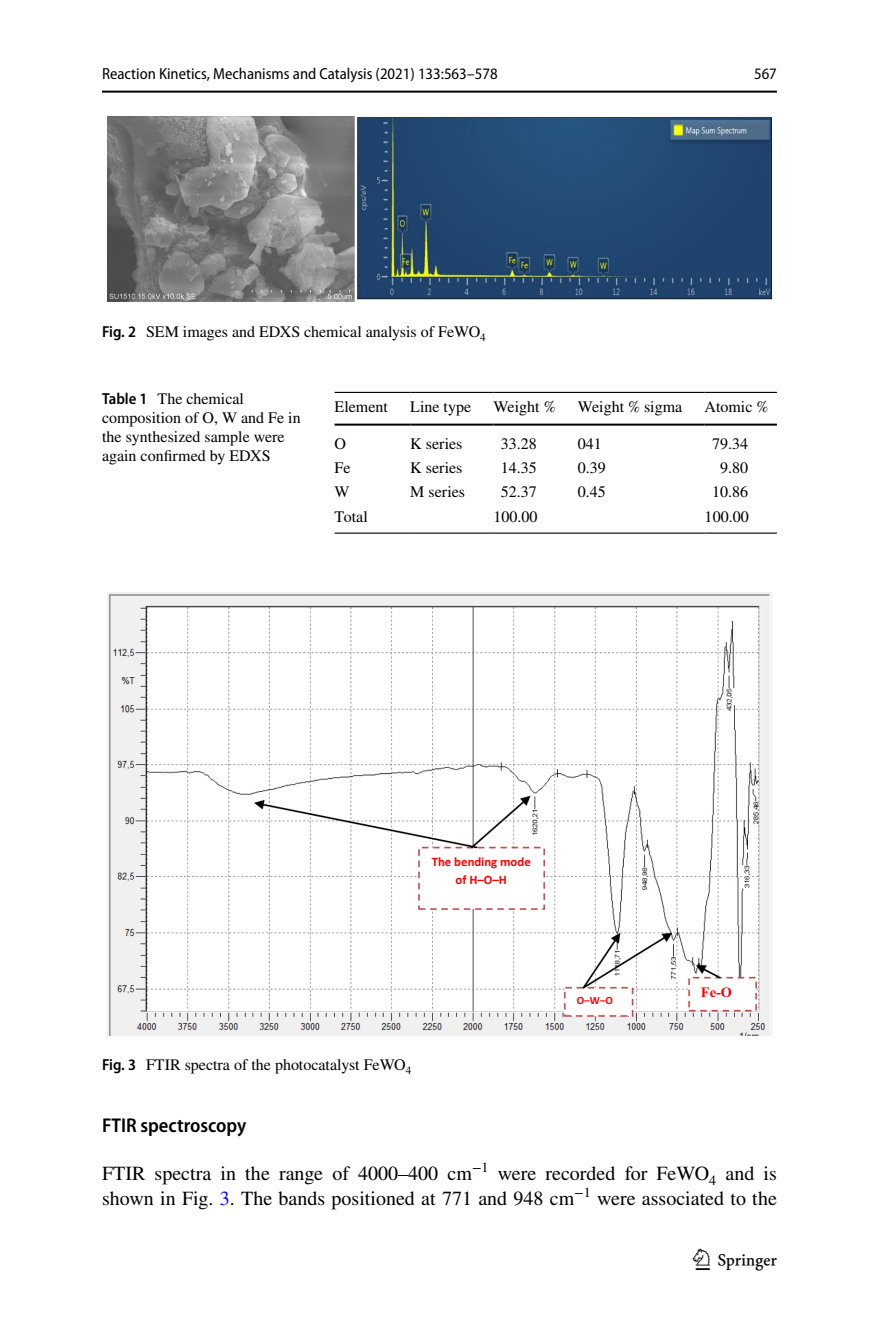
<style>
.page{position:relative;width:879px;height:1333px;background:#fff}
.page>*{position:absolute;margin:0;border:0;box-sizing:border-box;transform-origin:0 0}
.t1{font:30px "Springnew";color:#000}
.t2{font:20px/24px "STIX";color:#000}
.t3{font:600 semi-condensed 20px "Myriad Pro";color:#000}
.t4{font:16px/19px "STIX";color:#000}
.t5{font:semi-condensed 16px "Myriad Pro";color:#000}
.t6{font:700 14.4px "Times New Roman";color:#f00}
.t7{font:700 12.8px/17.8px "Calibri";color:#f00;text-align:center}
.t8{font:700 11.2px "Calibri";color:#f00}
.s1{font-family:"Myriad Pro";font-weight:600;font-stretch:semi-condensed}
.s2{color:#00f}
</style>
<div class="page">
<hr style="left:102px;top:91px;width:675px;height:2px;background:#000">
<img style="left:108px;top:116px;width:663px;height:186px">
<hr style="left:334px;top:392px;width:76px;height:1px;background:#000">
<hr style="left:334px;top:423px;width:76px;height:2px;background:#000">
<hr style="left:410px;top:392px;width:83px;height:1px;background:#000">
<hr style="left:410px;top:423px;width:83px;height:2px;background:#000">
<hr style="left:493px;top:392px;width:85px;height:1px;background:#000">
<hr style="left:493px;top:423px;width:85px;height:2px;background:#000">
<hr style="left:578px;top:392px;width:126px;height:1px;background:#000">
<hr style="left:578px;top:423px;width:126px;height:2px;background:#000">
<hr style="left:704px;top:392px;width:73px;height:1px;background:#000">
<hr style="left:704px;top:423px;width:73px;height:2px;background:#000">
<hr style="left:334px;top:532px;width:76px;height:1px;background:#000">
<hr style="left:410px;top:532px;width:83px;height:1px;background:#000">
<hr style="left:493px;top:532px;width:85px;height:1px;background:#000">
<hr style="left:578px;top:532px;width:126px;height:1px;background:#000">
<hr style="left:704px;top:532px;width:73px;height:1px;background:#000">
<img style="left:108px;top:592px;width:663px;height:443px">
<p class="t5" style="left:102px;top:65px;width:397px">Reaction Kinetics, Mechanisms and Catalysis (2021) 133:563–578</p>
<p class="t4" style="left:102px;top:323px;width:385px"><span class="s1">Fig. 2</span> SEM images and EDXS chemical analysis of FeWO<sub>4</sub></p>
<p class="t5" style="left:754px;top:65px;width:24px">567</p>
<p class="t4" style="left:102px;top:390px;width:200px"><span class="s1">Table 1</span> The chemical composition of O, W and Fe in the synthesized sample were again confirmed by EDXS</p>
<p class="t4" style="left:334px;top:398px;width:55px">Element</p>
<p class="t4" style="left:410px;top:398px;width:62px">Line type</p>
<p class="t4" style="left:493px;top:398px;width:64px">Weight %</p>
<p class="t4" style="left:578px;top:398px;width:106px">Weight % sigma</p>
<p class="t4" style="left:704px;top:398px;width:65px">Atomic %</p>
<p class="t4" style="left:334px;top:435px;width:13px">O</p>
<p class="t4" style="left:410px;top:435px;width:54px">K series</p>
<p class="t4" style="left:501px;top:435px;width:38px">33.28</p>
<p class="t4" style="left:578px;top:435px;width:25px">041</p>
<p class="t4" style="left:712px;top:435px;width:37px">79.34</p>
<p class="t4" style="left:334px;top:459px;width:17px">Fe</p>
<p class="t4" style="left:410px;top:459px;width:54px">K series</p>
<p class="t4" style="left:501px;top:459px;width:38px">14.35</p>
<p class="t4" style="left:578px;top:459px;width:29px">0.39</p>
<p class="t4" style="left:720px;top:459px;width:29px">9.80</p>
<p class="t4" style="left:334px;top:483px;width:17px">W</p>
<p class="t4" style="left:410px;top:483px;width:56px">M series</p>
<p class="t4" style="left:501px;top:483px;width:38px">52.37</p>
<p class="t4" style="left:578px;top:483px;width:29px">0.45</p>
<p class="t4" style="left:712px;top:483px;width:37px">10.86</p>
<p class="t4" style="left:334px;top:508px;width:35px">Total</p>
<p class="t4" style="left:493px;top:508px;width:45px">100.00</p>
<p class="t4" style="left:704px;top:508px;width:45px">100.00</p>
<p class="t7" style="left:432px;top:853px;width:101px">The bending mode of H–O–H</p>
<p class="t4" style="left:102px;top:1056px;width:311px"><span class="s1">Fig. 3</span> FTIR spectra of the photocatalyst FeWO<sub>4</sub></p>
<p class="t8" style="left:577px;top:993px;width:38px">O–W–O</p>
<p class="t6" style="left:701px;top:982px;width:33px">Fe-O</p>
<p class="t3" style="left:102px;top:1114px;width:146px">FTIR spectroscopy</p>
<p class="t2" style="left:102px;top:1162px;width:676px">FTIR spectra in the range of 4000–400 cm<sup>−1</sup> were recorded for FeWO<sub>4</sub> and is shown in Fig. <span class="s2">3</span>. The bands positioned at 771 and 948 cm<sup>−1</sup> were associated to the</p>
<h1 class="t1" style="left:696px;top:1248px;width:83px">1 3</h1>
</div>
